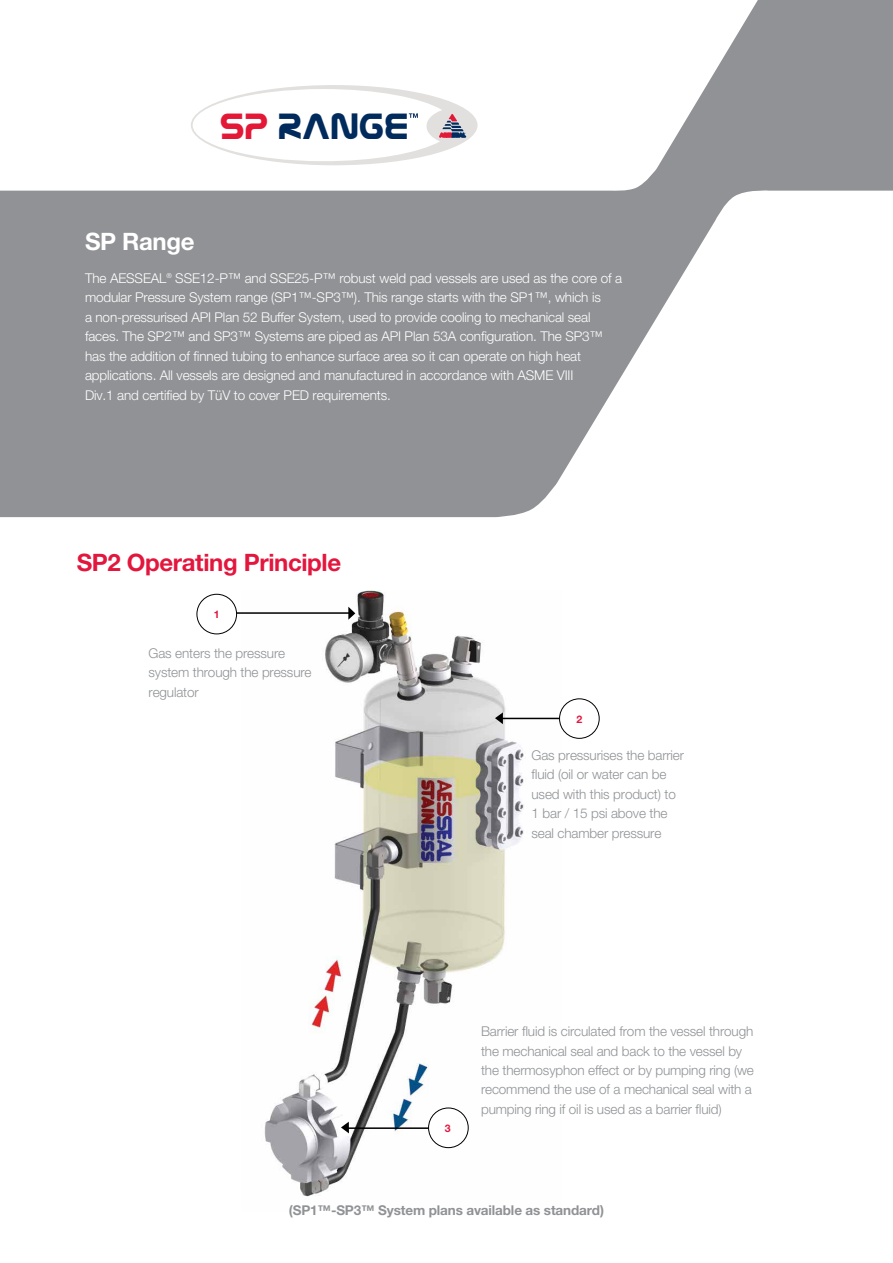
<style>
.page{position:relative;width:893px;height:1263px;background:#fff}
.page>*{position:absolute;margin:0;border:0;box-sizing:border-box;transform-origin:0 0}
.t1{font:42.6px "Nasalization";color:#002b5c}
.t2{font:700 24px "Helvetica Neue LTW1 G";letter-spacing:-.015em;color:#e3173e}
.t3{font:700 24px "Helvetica Neue LTW1 G";letter-spacing:-.015em;color:#fff}
.t4{font:300 13.5px/19.5px "Helvetica Neue LTW1 G";letter-spacing:-.01em;color:#fff}
.t5{font:300 13.5px/19.5px "Helvetica Neue LTW1 G";letter-spacing:-.01em;color:#909295}
.t6{font:700 13.5px "Helvetica Neue LTW1 G";letter-spacing:-.01em;color:#909295}
.t7{font:700 10.5px "Helvetica Neue LTW1 G";color:#e3173e}
.s1{color:#e31837}
</style>
<div class="page">
<svg style="left:0;top:0;width:893px;height:517px;fill:#909295"></svg>
<img style="left:264px;top:591px;width:297px;height:606px">
<hr style="left:218px;top:612px;width:132px;height:2px;background:#000">
<svg style="left:348px;top:607px;width:7px;height:13px"></svg>
<div style="left:197px;top:594px;width:40px;height:40px;background:#fff;border-radius:50%"></div>
<div style="left:197px;top:594px;width:40px;height:40px;border:1px solid #000;border-radius:50%"></div>
<hr style="left:501px;top:718px;width:72px;height:1px;background:#000">
<svg style="left:495px;top:712px;width:8px;height:12px"></svg>
<div style="left:559px;top:699px;width:40px;height:39px;background:#fff;border-radius:50%"></div>
<div style="left:559px;top:698px;width:41px;height:41px;border:1px solid #000;border-radius:50%"></div>
<hr style="left:345px;top:1127px;width:87px;height:2px;background:#000">
<svg style="left:341px;top:1122px;width:8px;height:11px"></svg>
<div style="left:429px;top:1108px;width:39px;height:40px;background:#fff;border-radius:50%"></div>
<div style="left:428px;top:1107px;width:41px;height:41px;border:1px solid #000;border-radius:50%"></div>
<div style="left:191px;top:85px;width:287px;height:80px;background:#e1e0de;border-radius:50%"></div>
<svg style="left:193px;top:89px;width:273px;height:72px"></svg>
<h1 class="t1" style="left:220px;top:107px;width:189px"><span class="s1">SP</span> RANGE</h1>
<h2 class="t3" style="left:85px;top:227px;width:111px">SP Range</h2>
<p class="t4" style="left:85px;top:268px;width:538px">The AESSEAL<sup>®</sup> SSE12-P™ and SSE25-P™ robust weld pad vessels are used as the core of a modular Pressure System range (SP1™-SP3™). This range starts with the SP1™, which is<br>a non-pressurised API Plan 52 Buffer System, used to provide cooling to mechanical seal faces. The SP2™ and SP3™ Systems are piped as API Plan 53A configuration. The SP3™ has the addition of finned tubing to enhance surface area so it can operate on high heat applications. All vessels are designed and manufactured in accordance with ASME VIII<br>Div.1 and certified by TüV to cover PED requirements.</p>
<h2 class="t2" style="left:77px;top:548px;width:266px">SP2 Operating Principle</h2>
<p class="t7" style="left:214px;top:607px;width:7px">1</p>
<p class="t5" style="left:149px;top:643px;width:164px">Gas enters the pressure system through the pressure regulator</p>
<p class="t7" style="left:576px;top:713px;width:7px">2</p>
<p class="t5" style="left:531px;top:745px;width:154px">Gas pressurises the barrier fluid (oil or water can be used with this product) to<br>1 bar / 15 psi above the seal chamber pressure</p>
<p class="t7" style="left:445px;top:1121px;width:7px">3</p>
<p class="t5" style="left:481px;top:1021px;width:274px">Barrier fluid is circulated from the vessel through the mechanical seal and back to the vessel by the thermosyphon effect or by pumping ring (we recommend the use of a mechanical seal with a pumping ring if oil is used as a barrier fluid)</p>
<p class="t6" style="left:289px;top:1202px;width:317px">(SP1™-SP3™ System plans available as standard)</p>
</div>
